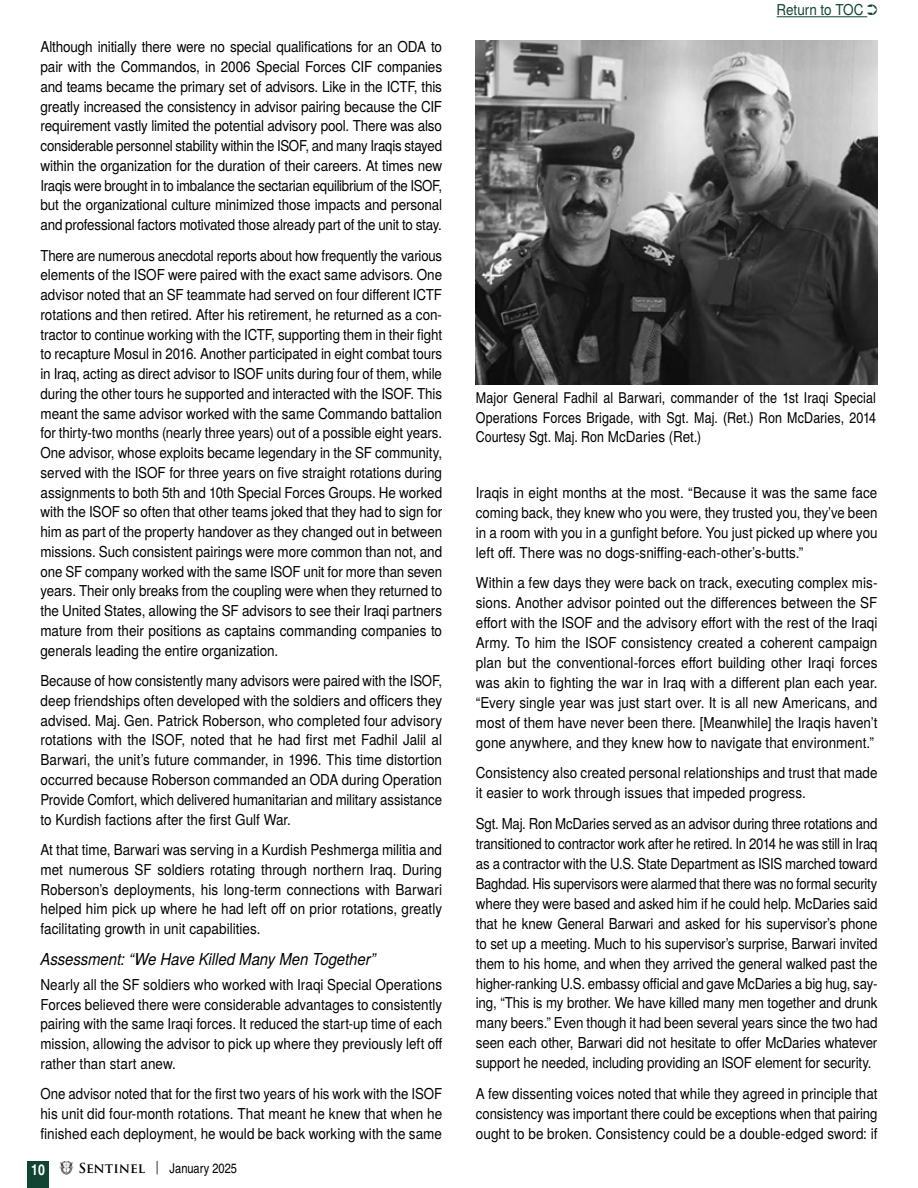
<style>
.page{position:relative;width:918px;height:1188px;background:#fff}
.page>*{position:absolute;margin:0;border:0;box-sizing:border-box;transform-origin:0 0}
.Body_Text{font:italic 16.5px "Te X Gyre Heros";color:#000;scale:.9 1}
.Body_Text-2{font:15px/19.8px "Te X Gyre Heros";color:#000;text-align:justify;scale:.88 1}
.Body_Text-3{font:15px/19.8px "Te X Gyre Heros";color:#000;text-align:justify;scale:.9 1}
.Captions{font:15px/19.5px "Te X Gyre Heros Condensed";letter-spacing:.005em;color:#000;text-align:justify}
.Captions-2{font:15px "Te X Gyre Heros";letter-spacing:-.005em;color:#114432;scale:.9 1}
.t1{font:700 15px "Te X Gyre Heros Condensed";color:#fff}
.t2{font:13.5px "Te X Gyre Heros Condensed";color:#000}
.s1{font-family:"Trajan Pro";font-weight:700}
.s2{font-family:"Trajan Pro"}
.s3{font-family:"Te X Gyre Heros"}
</style>
<div class="page">
<svg style="left:59px;top:1161px;width:15px;height:14px"></svg>
<div style="left:27px;top:1161px;width:22px;height:27px;background:#114432"></div>
<img style="left:476px;top:40px;width:402px;height:345px">
<hr style="left:777px;top:16px;width:90px;height:1px;background:#114432">
<p class="Body_Text-3" style="left:40px;top:36px;width:448px">Although initially there were no special qualifications for an ODA to pair with the Commandos, in 2006 Special Forces CIF companies and teams became the primary set of advisors. Like in the ICTF, this greatly increased the consistency in advisor pairing because the CIF requirement vastly limited the potential advisory pool. There was also considerable personnel stability within the ISOF, and many Iraqis stayed within the organization for the duration of their careers. At times new Iraqis were brought in to imbalance the sectarian equilibrium of the ISOF, but the organizational culture minimized those impacts and personal and professional factors motivated those already part of the unit to stay.</p>
<p class="Body_Text-2" style="left:40px;top:244px;width:458px">There are numerous anecdotal reports about how frequently the various elements of the ISOF were paired with the exact same advisors. One advisor noted that an SF teammate had served on four different ICTF rotations and then retired. After his retirement, he returned as a con&shy;tractor to continue working with the ICTF, supporting them in their fight to recapture Mosul in 2016. Another participated in eight combat tours in Iraq, acting as direct advisor to ISOF units during four of them, while during the other tours he supported and interacted with the ISOF. This meant the same advisor worked with the same Commando battalion for thirty-two months (nearly three years) out of a possible eight years.<br>One advisor, whose exploits became legendary in the SF community, served with the ISOF for three years on five straight rotations during assignments to both 5th and 10th Special Forces Groups. He worked with the ISOF so often that other teams joked that they had to sign for him as part of the property handover as they changed out in between missions. Such consistent pairings were more common than not, and one SF company worked with the same ISOF unit for more than seven years. Their only breaks from the coupling were when they returned to the United States, allowing the SF advisors to see their Iraqi partners mature from their positions as captains commanding companies to generals leading the entire organization.</p>
<p class="Body_Text-2" style="left:40px;top:670px;width:458px">Because of how consistently many advisors were paired with the ISOF, deep friendships often developed with the soldiers and officers they advised. Maj. Gen. Patrick Roberson, who completed four advisory rotations with the ISOF, noted that he had first met Fadhil Jalil al Barwari, the unit’s future commander, in 1996. This time distortion occurred because Roberson commanded an ODA during Operation Provide Comfort, which delivered humanitarian and military assistance to Kurdish factions after the first Gulf War.</p>
<p class="Body_Text-3" style="left:40px;top:839px;width:448px">At that time, Barwari was serving in a Kurdish Peshmerga militia and met numerous SF soldiers rotating through northern Iraq. During Roberson’s deployments, his long-term connections with Barwari helped him pick up where he had left off on prior rotations, greatly facilitating growth in unit capabilities.</p>
<p class="Body_Text" style="left:40px;top:946px;width:374px">Assessment: “We Have Killed Many Men Together”</p>
<p class="Body_Text-3" style="left:40px;top:973px;width:448px">Nearly all the SF soldiers who worked with Iraqi Special Operations Forces believed there were considerable advantages to consistently pairing with the same Iraqi forces. It reduced the start-up time of each mission, allowing the advisor to pick up where they previously left off rather than start anew.</p>
<p class="Body_Text-2" style="left:40px;top:1083px;width:458px">One advisor noted that for the first two years of his work with the ISOF his unit did four-month rotations. That meant he knew that when he finished each deployment, he would be back working with the same</p>
<p class="t1" style="left:31px;top:1159px;width:15px">10</p>
<p class="t2" style="left:78px;top:1158px;width:160px"><span class="s1">SENTINEL</span> <span class="s2">|</span> January 2025</p>
<p class="Captions-2" style="left:777px;top:-2px;width:114px">Return to TOC ➲</p>
<p class="Captions" style="left:476px;top:387px;width:402px">Major General Fadhil al Barwari, commander of the 1st Iraqi Special Operations Forces Brigade, with Sgt. Maj. (Ret.) Ron McDaries, 2014<br>Courtesy Sgt. Maj. Ron <span class="s3">McDaries (Ret.)</span></p>
<p class="Body_Text-3" style="left:476px;top:481px;width:448px">Iraqis in eight months at the most. “Because it was the same face coming back, they knew who you were, they trusted you, they’ve been in a room with you in a gunfight before. You just picked up where you left off. There was no dogs-sniffing-each-other’s-butts.”</p>
<p class="Body_Text-3" style="left:476px;top:572px;width:448px">Within a few days they were back on track, executing complex mis&shy;sions. Another advisor pointed out the differences between the SF effort with the ISOF and the advisory effort with the rest of the Iraqi Army. To him the ISOF consistency created a coherent campaign plan but the conventional-forces effort building other Iraqi forces was akin to fighting the war in Iraq with a different plan each year. “Every single year was just start over. It is all new Americans, and most of them have never been there. [Meanwhile] the Iraqis haven’t gone anywhere, and they knew how to navigate that environment.”</p>
<p class="Body_Text-3" style="left:476px;top:762px;width:448px">Consistency also created personal relationships and trust that made it easier to work through issues that impeded progress.</p>
<p class="Body_Text-2" style="left:476px;top:813px;width:458px">Sgt. Maj. Ron McDaries served as an advisor during three rotations and transitioned to contractor work after he retired. In 2014 he was still in Iraq as a contractor with the U.S. State Department as ISIS marched toward Baghdad. His supervisors were alarmed that there was no formal security where they were based and asked him if he could help. McDaries said that he knew General Barwari and asked for his supervisor’s phone to set up a meeting. Much to his supervisor’s surprise, Barwari invited them to his home, and when they arrived the general walked past the higher-ranking U.S. embassy official and gave McDaries a big hug, say&shy;ing, “This is my brother. We have killed many men together and drunk many beers.” Even though it had been several years since the two had seen each other, Barwari did not hesitate to offer McDaries whatever support he needed, including providing an ISOF element for security.</p>
<p class="Body_Text-3" style="left:476px;top:1083px;width:448px">A few dissenting voices noted that while they agreed in principle that consistency was important there could be exceptions when that pairing ought to be broken. Consistency could be a double-edged sword: if</p>
</div>
